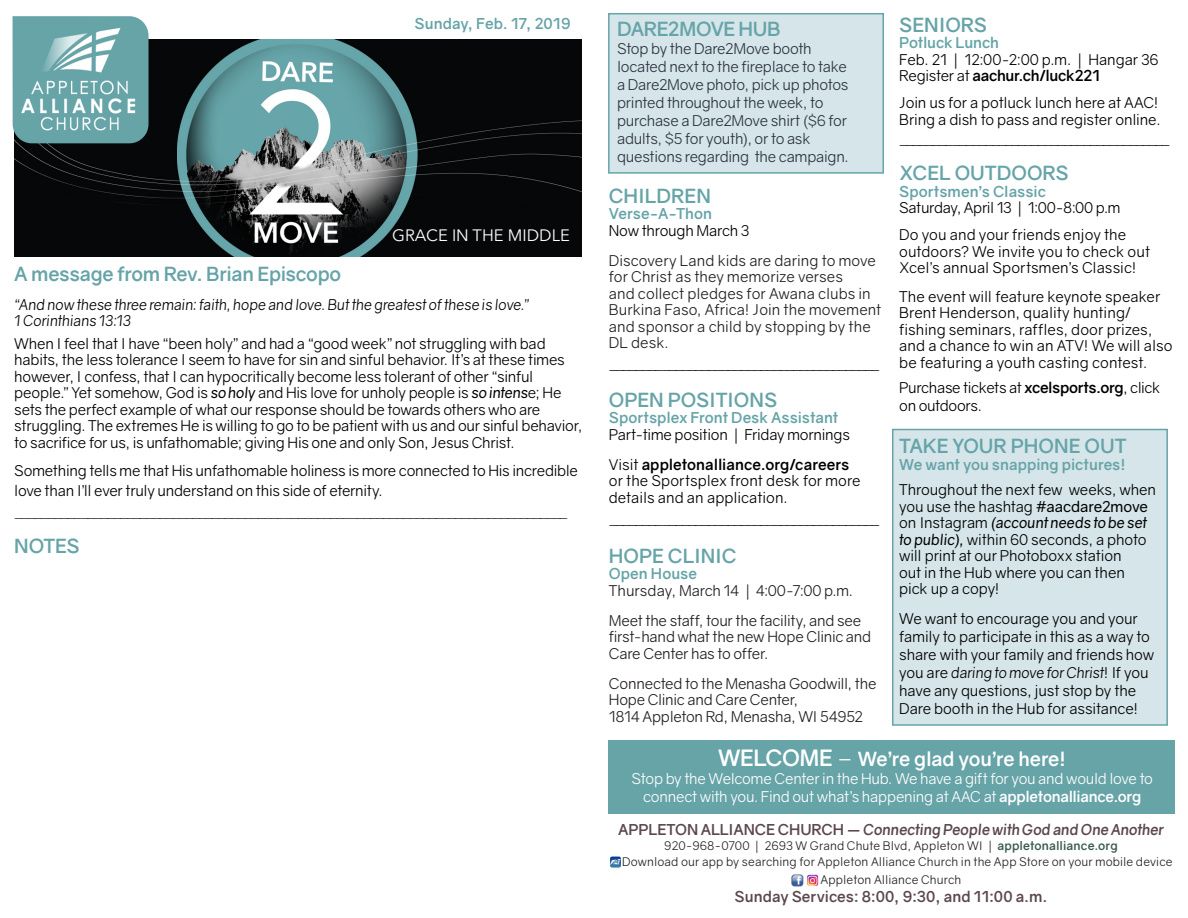
<style>
.page{position:relative;width:1188px;height:918px;background:#fff}
.page>*{position:absolute;margin:0;border:0;box-sizing:border-box;transform-origin:0 0}
.Subheads_3{font:700 19.5px "Gravity";letter-spacing:-.015em;color:#66a4a8}
.Subheads_3-2{font:700 19.5px "Gravity";letter-spacing:-.01em;color:#fff}
.t1{font:16.5px "Avenir Next";color:#fff}
.Subheads_3-3{font:15px/16.5px "Gravity";letter-spacing:-.015em;color:#000}
.Subheads_3-4{font:15px/16.5px "Gravity";letter-spacing:-.01em;color:#231f20}
.Subheads_3-5{font:15px/16.5px "Gravity";letter-spacing:.005em;color:#000}
.Subheads_3-6{font:15px/18px "Gravity";letter-spacing:-.015em;color:#2d343e}
.Subheads_3-7{font:15px/18px "Gravity";letter-spacing:-.015em;color:#fff;text-align:center}
.Subheads_3-8{font:italic 15px/16.5px "Gravity";letter-spacing:-.015em;color:#000}
.Subheads_3-9{font:italic 700 15px "Gravity";letter-spacing:-.01em;color:#5b4751}
.Subheads_3-10{font:700 15px "Gravity";letter-spacing:.005em;color:#5b4751}
.Subheads_3-11{font:700 15px "Gravity";letter-spacing:-.005em;color:#66a4a8}
.Subheads_3-12{font:12px/16.5px "Gravity";letter-spacing:.01em;color:#231f20}
.s1{font-style:italic}
.s2{font-weight:700;color:#66a4a8}
.s3{font-weight:700}
.s4{font-style:inherit}
.s5{font-size:22.5px}
.s6{font-weight:400;font-size:22.5px}
.s7{font-style:normal}
.s8{font-weight:700;color:#3a5b51}
</style>
<div class="page">
<div style="left:608px;top:13px;width:276px;height:161px;background:#d5e5ea;border:2px solid #66a4a8"></div>
<div style="left:892px;top:429px;width:276px;height:297px;background:#d5e5ea;border:2px solid #66a4a8"></div>
<img style="left:15px;top:40px;width:566px;height:217px">
<svg style="left:12px;top:16px;width:137px;height:128px;background:#64989c"></svg>
<div style="left:609px;top:740px;width:566px;height:74px;background:#66a4a8"></div>
<svg style="left:610px;top:857px;width:11px;height:11px"></svg>
<svg style="left:792px;top:874px;width:26px;height:12px"></svg>
<img style="left:12px;top:23px;width:139px;height:114px">
<p class="Subheads_3-11" style="left:415px;top:14px;width:157px">Sunday, Feb. 17, 2019</p>
<p class="t1" style="left:392px;top:221px;width:179px">GRACE IN THE MIDDLE</p>
<p class="Subheads_3" style="left:14px;top:262px;width:328px">A message from Rev. Brian Episcopo</p>
<p class="Subheads_3-8" style="left:14px;top:296px;width:516px">“And now these three remain: faith, hope and love. But the greatest of these is love.”<br>1 Corinthians 13:13</p>
<p class="Subheads_3-3" style="left:14px;top:335px;width:570px">When I feel that I have “been holy” and had a “good week” not struggling with bad habits, the less tolerance I seem to have for sin and sinful behavior. It’s at these times however, I confess, that I can hypocritically become less tolerant of other “sinful people.” Yet somehow, God is <span class="s1">so holy</span> and His love for unholy people is <span class="s1">so intens</span>e; He sets the perfect example of what our response should be towards others who are struggling. The extremes He is willing to go to be patient with us and our sinful behavior, to sacrifice for us, is unfathomable; giving His one and only Son, Jesus Christ.</p>
<p class="Subheads_3-3" style="left:14px;top:461px;width:565px;line-height:19.5px">Something tells me that His unfathomable holiness is more connected to His incredible love than I’ll ever truly understand on this side of eternity.</p>
<p class="Subheads_3-4" style="left:14px;top:503px;width:555px">__________ _______________________________ __________ _________________________________</p>
<p class="Subheads_3" style="left:14px;top:534px;width:67px">NOTES</p>
<p class="Subheads_3" style="left:617px;top:17px;width:165px">DARE2MOVE HUB</p>
<p class="Subheads_3-6" style="left:617px;top:40px;width:233px">Stop by the Dare2Move booth located next to the fireplace to take a Dare2Move photo, pick up photos printed throughout the week, to purchase a Dare2Move shirt ($6 for adults, $5 for youth), or to ask questions regarding the campaign.</p>
<p class="Subheads_3" style="left:609px;top:183px;width:104px">CHILDREN</p>
<p class="Subheads_3-3" style="left:609px;top:205px;width:142px"><span class="s2">Verse-A-Thon<br></span>Now through March 3</p>
<p class="Subheads_3-4" style="left:609px;top:252px;width:274px">Discovery Land kids are daring to move for Christ as they memorize verses<br>and collect pledges for Awana clubs in<br>Burkina Faso, Africa! Join the movement and sponsor a child by stopping by the<br>DL desk.</p>
<p class="Subheads_3-3" style="left:609px;top:355px;width:273px">________ _________________________________</p>
<p class="Subheads_3" style="left:609px;top:387px;width:170px">OPEN POSITIONS</p>
<p class="Subheads_3-3" style="left:609px;top:409px;width:243px"><span class="s2">Sportsplex Front Desk Assistant<br></span>Part-time position | Friday mornings</p>
<p class="Subheads_3-5" style="left:609px;top:456px;width:253px">Visit <span class="s3">appletonalliance.org/careers </span>or the Sportsplex front desk for more details and an application.</p>
<p class="Subheads_3-3" style="left:609px;top:510px;width:273px">________ _________________________________</p>
<p class="Subheads_3" style="left:609px;top:543px;width:129px">HOPE CLINIC</p>
<p class="Subheads_3-4" style="left:609px;top:565px;width:246px"><span class="s2">Open House<br></span>Thursday, March 14 | 4:00-7:00 p.m.</p>
<p class="Subheads_3-4" style="left:609px;top:612px;width:264px">Meet the staff, tour the facility, and see first-hand what the new Hope Clinic and<br>Care Center has to offer.</p>
<p class="Subheads_3-4" style="left:609px;top:675px;width:269px">Connected to the Menasha Goodwill, the<br>Hope Clinic and Care Center,<br>1814 Appleton Rd, Menasha, WI 54952</p>
<p class="Subheads_3" style="left:899px;top:12px;width:89px">SENIORS</p>
<p class="Subheads_3-3" style="left:899px;top:34px;width:261px"><span class="s2">Potluck Lunch<br></span>Feb. 21 | 12:00-2:00 p.m. | Hangar 36<br>Register at <span class="s3">aachur.ch/luck221</span></p>
<p class="Subheads_3-3" style="left:899px;top:94px;width:263px">Join us for a potluck lunch here at AAC!<br>Bring a dish to pass and register online.</p>
<p class="Subheads_3-3" style="left:899px;top:130px;width:273px">________ _________________________________</p>
<p class="Subheads_3" style="left:899px;top:161px;width:171px">XCEL OUTDOORS</p>
<p class="Subheads_3-3" style="left:899px;top:183px;width:223px"><span class="s2">Sportsmen’s Classic<br></span>Saturday, April 13 | 1:00-8:00 p.m</p>
<p class="Subheads_3-5" style="left:899px;top:226px;width:252px">Do you and your friends enjoy the outdoors? We invite you to check out<br>Xcel’s annual Sportsmen’s Classic!</p>
<p class="Subheads_3-5" style="left:899px;top:288px;width:275px">The event will feature keynote speaker Brent Henderson, quality hunting/ fishing seminars, raffles, door prizes, and a chance to win an ATV! We will also be featuring a youth casting contest.</p>
<p class="Subheads_3-3" style="left:899px;top:379px;width:263px;line-height:18px">Purchase tickets at <span class="s3">xcelsports.org</span>, click on outdoors.</p>
<p class="Subheads_3" style="left:899px;top:434px;width:229px">TAKE YOUR PHONE OUT</p>
<p class="Subheads_3-3" style="left:899px;top:451px;width:258px;line-height:25.5px"><span class="s2">We want you snapping pictures!<br></span>Throughout the next few weeks, when</p>
<p class="Subheads_3-3" style="left:899px;top:498px;width:250px">you use the hashtag <span class="s4">#aacdare2move </span>on Instagram <span class="s1">(account needs to be set to public),</span> within 60 seconds, a photo will print at our Photoboxx station<br>out in the Hub where you can then pick up a copy!</p>
<p class="Subheads_3-3" style="left:899px;top:610px;width:257px;line-height:18px">We want to encourage you and your family to participate in this as a way to share with your family and friends how you are <span class="s1">daring to move for Christ</span>! If you have any questions, just stop by the Dare booth in the Hub for assitance!</p>
<p class="Subheads_3-2" style="left:718px;top:747px;width:350px"><span class="s5">WELCOME</span> <span class="s6">–</span> We’re glad you’re here!</p>
<p class="Subheads_3-7" style="left:632px;top:770px;width:523px">Stop by the Welcome Center in the Hub. We have a gift for you and would love to connect with you. Find out what’s happening at AAC at <span class="s3">appletonalliance.org</span></p>
<p class="Subheads_3-9" style="left:618px;top:820px;width:547px"><span class="s7">APPLETON ALLIANCE CHURCH —</span> Connecting People with God and One Another</p>
<p class="Subheads_3-12" style="left:622px;top:837px;width:552px;text-indent:42px">920-968-0700 | 2693 W Grand Chute Blvd, Appleton WI | <span class="s8">appletonalliance.org<br></span>Download our app by searching for Appleton Alliance Church in the App Store on your mobile device</p>
<p class="Subheads_3-12" style="left:821px;top:872px;width:142px">Appleton Alliance Church</p>
<p class="Subheads_3-10" style="left:735px;top:887px;width:314px">Sunday Services: 8:00, 9:30, and 11:00 a.m.</p>
</div>
